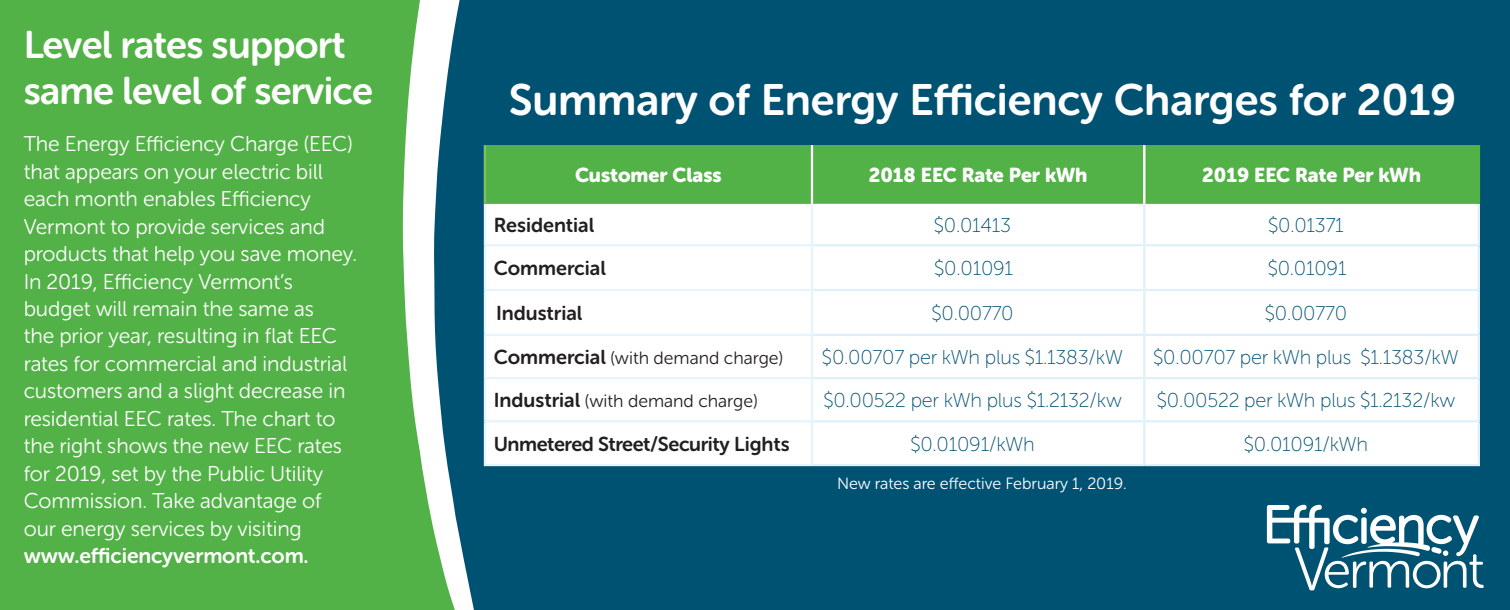
<style>
.page{position:relative;width:1510px;height:610px;background:#fff}
.page>*{position:absolute;margin:0;border:0;box-sizing:border-box;transform-origin:0 0}
.t1{font:43.75px "Museo Sans Rounded 700";letter-spacing:-.005em;color:#fff}
.t2{font:38.5px/45.8px "Museo Sans Rounded 700";letter-spacing:-.02em;color:#fff}
.t3{font:21.25px/27.5px "Museo Sans Rounded 300";letter-spacing:-.005em;color:#fff}
.chart_fill{font:20px "Museo Sans Rounded 100";letter-spacing:-.01em;color:#005273}
.chart_head{font:20px "Museo Sans Rounded 900";color:#fff}
.chart_head_black_typ{font:20px "Museo Sans Rounded 700";color:#231f20}
.chart_head_black_typ-2{font:20px "Museo Sans Rounded 700";letter-spacing:-.02em;color:#231f20}
.chart_head_black_typ-3{font:17.75px "Museo Sans Rounded 300";color:#231f20}
.chart_head_black_typ-4{font:16.25px "Museo Sans Rounded 300";color:#fff}
.s1{font-family:"Museo Sans Rounded 700"}
.s2{font-family:"Museo Sans Rounded 700";font-size:20px}
</style>
<div class="page">
<div style="left:0;top:0;width:508px;height:610px;background:#53b247"></div>
<div style="left:402px;top:0;width:1108px;height:610px;background:#005273"></div>
<svg style="left:403px;top:0;width:96px;height:610px;background:#629a9c"></svg>
<div style="left:486px;top:145px;width:992px;height:59px;background:#53b247"></div>
<div style="left:812px;top:145px;width:332px;height:59px;background:#53b247"></div>
<svg style="left:486px;top:204px;width:325px;height:260px"></svg>
<svg style="left:813px;top:204px;width:665px;height:260px"></svg>
<hr style="left:1143px;top:246px;width:2px;height:43px;background:#def1fb">
<hr style="left:1478px;top:246px;width:2px;height:43px;background:#def1fb">
<hr style="left:813px;top:289px;width:331px;height:2px;background:#def1fb">
<hr style="left:1144px;top:289px;width:336px;height:2px;background:#def1fb">
<hr style="left:1143px;top:291px;width:2px;height:43px;background:#def1fb">
<hr style="left:1478px;top:291px;width:2px;height:43px;background:#def1fb">
<hr style="left:813px;top:334px;width:331px;height:2px;background:#def1fb">
<hr style="left:1144px;top:334px;width:336px;height:2px;background:#def1fb">
<hr style="left:1143px;top:336px;width:2px;height:41px;background:#def1fb">
<hr style="left:1478px;top:336px;width:2px;height:41px;background:#def1fb">
<hr style="left:813px;top:377px;width:331px;height:2px;background:#def1fb">
<hr style="left:1144px;top:377px;width:336px;height:2px;background:#def1fb">
<hr style="left:1143px;top:379px;width:2px;height:41px;background:#def1fb">
<hr style="left:1478px;top:379px;width:2px;height:41px;background:#def1fb">
<hr style="left:813px;top:420px;width:331px;height:2px;background:#def1fb">
<hr style="left:1144px;top:420px;width:336px;height:2px;background:#def1fb">
<hr style="left:1143px;top:422px;width:2px;height:42px;background:#def1fb">
<hr style="left:1478px;top:422px;width:2px;height:42px;background:#def1fb">
<hr style="left:813px;top:464px;width:331px;height:2px;background:#def1fb">
<hr style="left:1144px;top:464px;width:336px;height:2px;background:#def1fb">
<hr style="left:484px;top:246px;width:2px;height:43px;background:#e6f4fb">
<hr style="left:811px;top:246px;width:2px;height:43px;background:#e6f4fb">
<hr style="left:484px;top:289px;width:329px;height:2px;background:#e6f4fb">
<hr style="left:484px;top:291px;width:2px;height:43px;background:#e6f4fb">
<hr style="left:811px;top:291px;width:2px;height:43px;background:#e6f4fb">
<hr style="left:484px;top:334px;width:329px;height:2px;background:#e6f4fb">
<hr style="left:484px;top:336px;width:2px;height:41px;background:#e6f4fb">
<hr style="left:811px;top:336px;width:2px;height:41px;background:#e6f4fb">
<hr style="left:484px;top:377px;width:329px;height:2px;background:#e6f4fb">
<hr style="left:484px;top:379px;width:2px;height:41px;background:#e6f4fb">
<hr style="left:811px;top:379px;width:2px;height:41px;background:#e6f4fb">
<hr style="left:484px;top:420px;width:329px;height:2px;background:#e6f4fb">
<hr style="left:484px;top:422px;width:2px;height:42px;background:#e6f4fb">
<hr style="left:811px;top:422px;width:2px;height:42px;background:#e6f4fb">
<hr style="left:484px;top:464px;width:329px;height:2px;background:#e6f4fb">
<hr style="left:484px;top:204px;width:2px;height:40px;background:#e6f4fb">
<hr style="left:811px;top:204px;width:2px;height:40px;background:#e6f4fb">
<hr style="left:484px;top:244px;width:329px;height:2px;background:#e6f4fb">
<hr style="left:1143px;top:204px;width:2px;height:40px;background:#def1fb">
<hr style="left:1478px;top:204px;width:2px;height:40px;background:#def1fb">
<hr style="left:813px;top:244px;width:331px;height:2px;background:#def1fb">
<hr style="left:1144px;top:244px;width:336px;height:2px;background:#def1fb">
<hr style="left:811px;top:145px;width:2px;height:59px;background:#fff">
<hr style="left:484px;top:145px;width:2px;height:59px;background:#7ec157">
<hr style="left:1143px;top:145px;width:2px;height:59px;background:#fff">
<hr style="left:1478px;top:145px;width:2px;height:59px;background:#53b247">
<svg style="left:1267px;top:505px;width:217px;height:85px"></svg>
<p class="t2" style="left:24px;top:22px;width:351px">Level rates support same level of service</p>
<p class="t3" style="left:24px;top:130px;width:335px">The Energy Efficiency Charge (EEC) that appears on your electric bill each month enables Efficiency Vermont to provide services and products that help you save money.<br>In 2019, Efficiency Vermont’s budget will remain the same as<br>the prior year, resulting in flat EEC rates for commercial and industrial customers and a slight decrease in residential EEC rates. The chart to the right shows the new EEC rates for 2019, set by the Public Utility Commission. Take advantage of our energy services by visiting <span class="s1">www.efficiencyvermont.com.</span></p>
<p class="t1" style="left:509px;top:75px;width:949px">Summary of Energy Efficiency Charges for 2019</p>
<p class="chart_head" style="left:575px;top:164px;width:148px">Customer Class</p>
<p class="chart_head" style="left:869px;top:164px;width:220px">2018 EEC Rate Per kWh</p>
<p class="chart_head" style="left:1202px;top:164px;width:220px">2019 EEC Rate Per kWh</p>
<p class="chart_head_black_typ" style="left:494px;top:214px;width:102px">Residential</p>
<p class="chart_fill" style="left:934px;top:215px;width:79px">$0.01413</p>
<p class="chart_fill" style="left:1268px;top:215px;width:77px">$0.01371</p>
<p class="chart_head_black_typ" style="left:494px;top:257px;width:114px">Commercial</p>
<p class="chart_fill" style="left:934px;top:258px;width:80px">$0.01091</p>
<p class="chart_fill" style="left:1268px;top:258px;width:80px">$0.01091</p>
<p class="chart_head_black_typ" style="left:496px;top:302px;width:88px">Industrial</p>
<p class="chart_fill" style="left:931px;top:302px;width:84px">$0.00770</p>
<p class="chart_fill" style="left:1265px;top:302px;width:84px">$0.00770</p>
<p class="chart_head_black_typ-3" style="left:494px;top:348px;width:291px"><span class="s2">Commercial</span> (with demand charge)</p>
<p class="chart_fill" style="left:822px;top:347px;width:303px">$0.00707 per kWh plus $1.1383/kW</p>
<p class="chart_fill" style="left:1153px;top:347px;width:307px">$0.00707 per kWh plus $1.1383/kW</p>
<p class="chart_head_black_typ-3" style="left:494px;top:392px;width:265px"><span class="s2">Industrial</span> (with demand charge)</p>
<p class="chart_fill" style="left:823px;top:390px;width:300px">$0.00522 per kWh plus $1.2132/kw</p>
<p class="chart_fill" style="left:1157px;top:390px;width:300px">$0.00522 per kWh plus $1.2132/kw</p>
<p class="chart_head_black_typ-2" style="left:494px;top:433px;width:297px">Unmetered Street/Security Lights</p>
<p class="chart_fill" style="left:910px;top:433px;width:126px">$0.01091/kWh</p>
<p class="chart_fill" style="left:1244px;top:433px;width:126px">$0.01091/kWh</p>
<p class="chart_head_black_typ-4" style="left:837px;top:474px;width:291px">New rates are effective February 1, 2019.</p>
</div>
